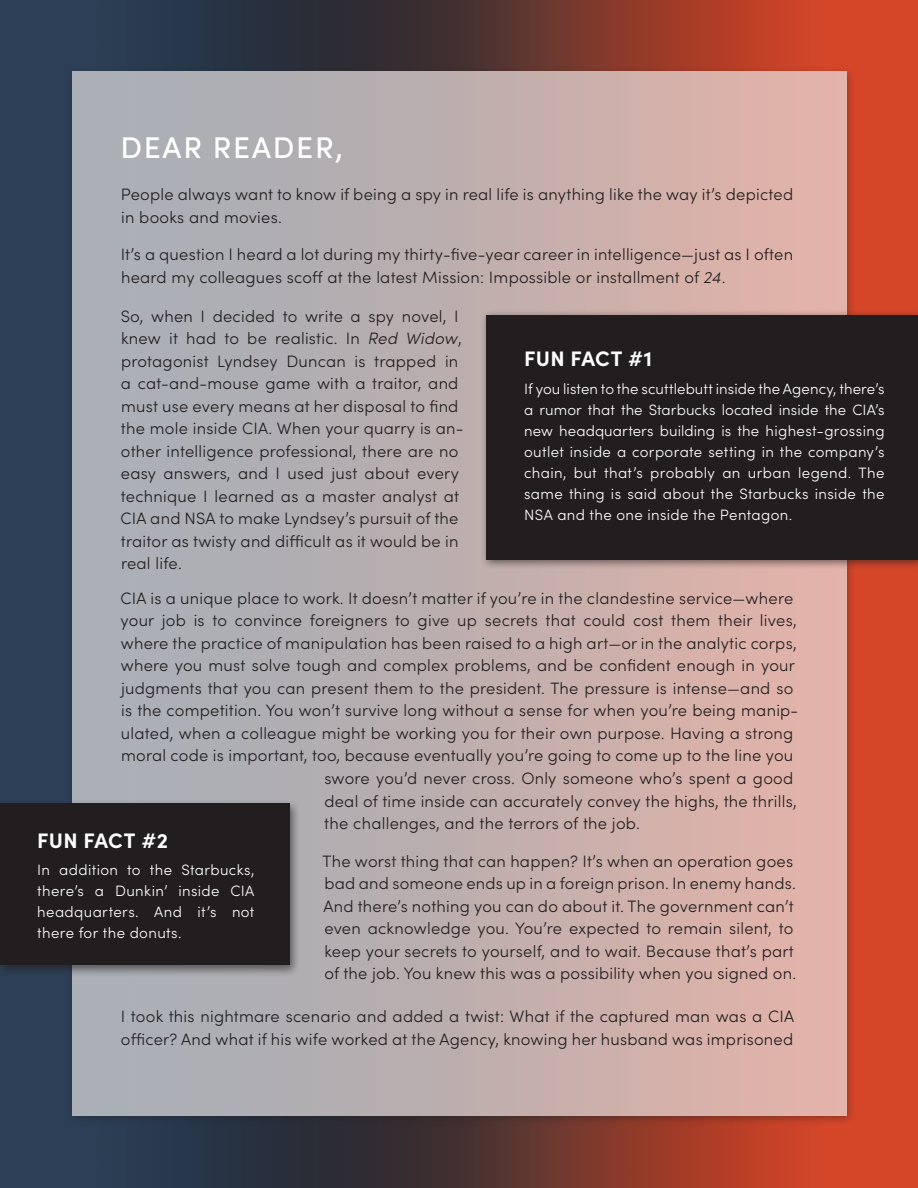
<style>
.page{position:relative;width:918px;height:1188px;background:#fff}
.page>*{position:absolute;margin:0;border:0;box-sizing:border-box;transform-origin:0 0}
.letter_head{font:500 30px "Sofia Pro";letter-spacing:.06em;color:#fff}
.ff_head{font:700 21px "Sofia Pro";letter-spacing:.01em;color:#fff}
.para_fl{font:300 16.5px/22.5px "Sofia Pro";letter-spacing:.015em;color:#221e1f}
.ff_fact{font:300 15px/21px "Sofia Pro";letter-spacing:.025em;color:#fff;text-align:justify}
.s1{font-style:italic}
</style>
<div class="page">
<img style="left:0;top:0;width:918px;height:1188px">
<div style="left:66px;top:66px;width:790px;height:1061px;background:#221e1f;opacity:.4"></div>
<img style="left:72px;top:72px;width:774px;height:1044px">
<div style="left:480px;top:309px;width:438px;height:261px;background:#221e1f;opacity:.6"></div>
<div style="left:486px;top:315px;width:432px;height:245px;background:#221e1f"></div>
<div style="left:0;top:799px;width:300px;height:178px;background:#221e1f;opacity:.6"></div>
<div style="left:0;top:803px;width:290px;height:162px;background:#221e1f"></div>
<p class="letter_head" style="left:120px;top:125px;width:224px">DEAR READER,</p>
<p class="para_fl" style="left:121px;top:182px;width:674px">People always want to know if being a spy in real life is anything like the way it’s depicted in books and movies.</p>
<p class="para_fl" style="left:121px;top:242px;width:674px">It’s a question I heard a lot during my thirty-five-year career in intelligence—just as I often heard my colleagues scoff at the latest Mission: Impossible or installment of <span class="s1">24</span>.</p>
<p class="para_fl" style="left:121px;top:304px;width:344px">So, when I decided to write a spy novel, I knew it had to be realistic. In <span class="s1">Red Widow</span>, protagonist Lyndsey Duncan is trapped in a cat-and-mouse game with a traitor, and must use every means at her disposal to find the mole inside CIA. When your quarry is an&shy;other intelligence professional, there are no easy answers, and I used just about every technique I learned as a master analyst at CIA and NSA to make Lyndsey’s pursuit of the traitor as twisty and difficult as it would be in real life.</p>
<p class="para_fl" style="left:121px;top:586px;width:674px">CIA is a unique place to work. It doesn’t matter if you’re in the clandestine service—where</p>
<p class="para_fl" style="left:121px;top:608px;width:678px">your job is to convince foreigners to give up secrets that could cost them their lives,</p>
<p class="para_fl" style="left:121px;top:631px;width:677px">where the practice of manipulation has been raised to a high art—or in the analytic corps,</p>
<p class="para_fl" style="left:121px;top:653px;width:676px">where you must solve tough and complex problems, and be confident enough in your</p>
<p class="para_fl" style="left:121px;top:676px;width:674px">judgments that you can present them to the president. The pressure is intense—and so</p>
<p class="para_fl" style="left:121px;top:698px;width:679px">is the competition. You won’t survive long without a sense for when you’re being manip-</p>
<p class="para_fl" style="left:121px;top:721px;width:674px">ulated, when a colleague might be working you for their own purpose. Having a strong</p>
<p class="para_fl" style="left:121px;top:743px;width:674px">moral code is important, too, because eventually you’re going to come up to the line you</p>
<p class="para_fl" style="left:324px;top:766px;width:470px">swore you’d never cross. Only someone who’s spent a good</p>
<p class="para_fl" style="left:324px;top:789px;width:474px">deal of time inside can accurately convey the highs, the thrills,</p>
<p class="para_fl" style="left:324px;top:811px;width:317px">the challenges, and the terrors of the job.</p>
<p class="para_fl" style="left:323px;top:849px;width:475px">The worst thing that can happen? It’s when an operation goes bad and someone ends up in a foreign prison. In enemy hands.<br>And there’s nothing you can do about it. The government can’t even acknowledge you. You’re expected to remain silent, to keep your secrets to yourself, and to wait. Because that’s part of the job. You knew this was a possibility when you signed on.</p>
<p class="para_fl" style="left:121px;top:1004px;width:675px">I took this nightmare scenario and added a twist: What if the captured man was a CIA officer? And what if his wife worked at the Agency, knowing her husband was imprisoned</p>
<p class="ff_head" style="left:524px;top:342px;width:130px">FUN FACT #1</p>
<p class="ff_fact" style="left:524px;top:378px;width:362px">If you listen to the scuttlebutt inside the Agency, there’s a rumor that the Starbucks located inside the CIA’s new headquarters building is the highest-grossing outlet inside a corporate setting in the company’s chain, but that’s probably an urban legend. The same thing is said about the Starbucks inside the NSA and the one inside the Pentagon.</p>
<p class="ff_head" style="left:37px;top:824px;width:132px">FUN FACT #2</p>
<p class="ff_fact" style="left:37px;top:858px;width:219px">In addition to the Starbucks, there’s a Dunkin’ inside CIA headquarters. And it’s not there for the donuts.</p>
</div>
